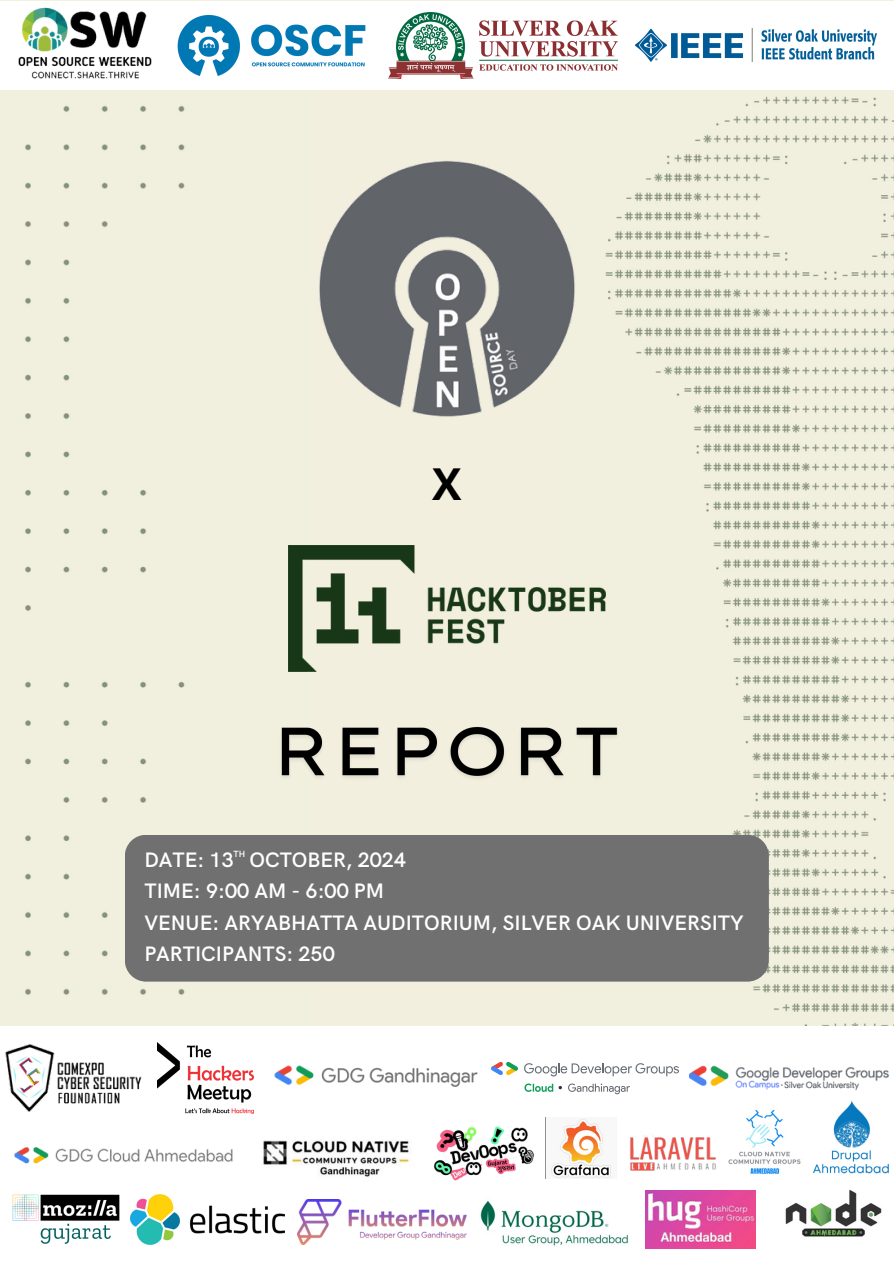
<style>
.page{position:relative;width:894px;height:1264px;background:#fff}
.page>*{position:absolute;margin:0;border:0;box-sizing:border-box;transform-origin:0 0}
.t1{font:700 43.95px "Open Sans";color:#000}
.t2{font:600 21px "HK Grotesk";color:#fff}
.t3{font:600 9px "HK Grotesk";color:#fff}
</style>
<div class="page">
<div style="left:0;top:0;width:893px;height:1263px;background:#f2efdf"></div>
<img style="left:563px;top:89px;width:330px;height:937px">
<div style="left:0;top:1026px;width:893px;height:237px;background:#fff"></div>
<img style="left:5px;top:1044px;width:137px;height:68px">
<img style="left:157px;top:1042px;width:97px;height:71px">
<img style="left:274px;top:1065px;width:204px;height:22px">
<svg style="left:524px;top:1063px;width:154px;height:13px"></svg>
<svg style="left:491px;top:1061px;width:27px;height:14px"></svg>
<svg style="left:524px;top:1083px;width:37px;height:8px"></svg>
<svg style="left:568px;top:1083px;width:61px;height:11px"></svg>
<img style="left:689px;top:1065px;width:200px;height:25px">
<img style="left:14px;top:1147px;width:219px;height:17px">
<img style="left:263px;top:1140px;width:146px;height:37px">
<img style="left:433px;top:1126px;width:102px;height:55px">
<img style="left:545px;top:1117px;width:66px;height:61px">
<img style="left:630px;top:1135px;width:86px;height:36px">
<img style="left:728px;top:1109px;width:73px;height:65px">
<img style="left:813px;top:1101px;width:76px;height:73px">
<img style="left:12px;top:1194px;width:108px;height:50px">
<img style="left:130px;top:1194px;width:154px;height:51px">
<img style="left:297px;top:1199px;width:169px;height:44px">
<img style="left:480px;top:1200px;width:148px;height:46px">
<img style="left:645px;top:1190px;width:110px;height:57px">
<img style="left:785px;top:1190px;width:97px;height:47px">
<img style="left:0;top:89px;width:312px;height:906px">
<div style="left:0;top:1px;width:893px;height:88px;background:#fff"></div>
<img style="left:18px;top:7px;width:134px;height:72px">
<img style="left:177px;top:15px;width:189px;height:61px">
<img style="left:388px;top:12px;width:229px;height:66px">
<img style="left:635px;top:29px;width:241px;height:32px">
<img style="left:297px;top:139px;width:299px;height:299px">
<img style="left:288px;top:545px;width:317px;height:126px">
<img style="left:271px;top:707px;width:352px;height:85px">
<div style="left:125px;top:834px;width:643px;height:147px;background:#707070;border-radius:21px"></div>
<h1 class="t1" style="left:432px;top:453px;width:31px">X</h1>
<p class="t3" style="left:233px;top:848px;width:13px">TH</p>
<p class="t2" style="left:144px;top:847px;width:263px">DATE: 13 OCTOBER, 2024</p>
<p class="t2" style="left:144px;top:879px;width:241px">TIME: 9:00 AM - 6:00 PM</p>
<p class="t2" style="left:144px;top:910px;width:600px">VENUE: ARYABHATTA AUDITORIUM, SILVER OAK UNIVERSITY</p>
<p class="t2" style="left:144px;top:942px;width:192px">PARTICIPANTS: 250</p>
</div>
